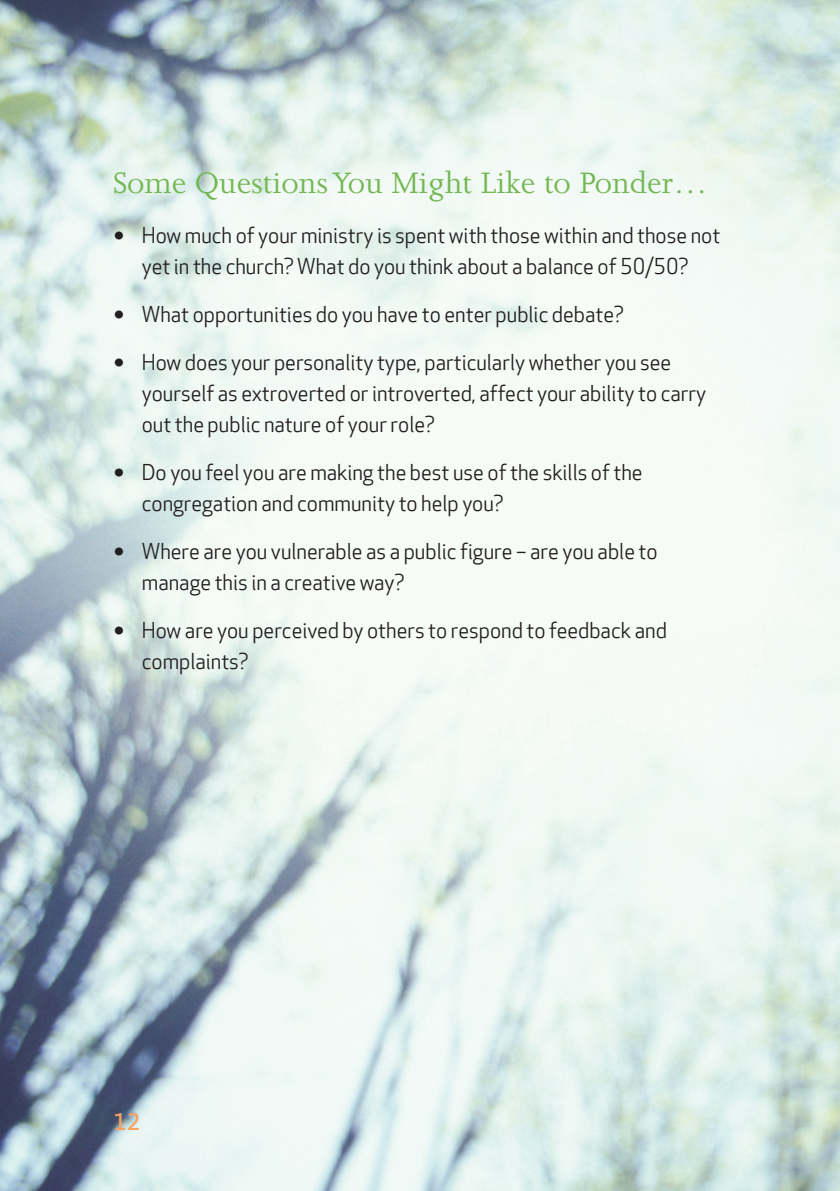
<style>
.page{position:relative;width:840px;height:1191px;background:#fff}
.page>*{position:absolute;margin:0;border:0;box-sizing:border-box;transform-origin:0 0}
.t1{font:34px "Joanna";color:#72b751}
.t2{font:500 22px "Apex New";color:#f8a25c}
.t3{font:21px/31px "Apex New";color:#231f20}
.s1{font-size:30px}
</style>
<div class="page">
<img style="left:0;top:0;width:839px;height:1191px">
<h1 class="t1" style="left:113px;top:170px;width:595px">Some QuestionsYou Might Like to Ponder…</h1>
<p class="t3" style="left:113px;top:222px;width:608px;text-align:center"><span class="s1">•</span> How much of your ministry is spent with those within and those not yet in the church? What do you think about a balance of 50/50?</p>
<p class="t3" style="left:113px;top:301px;width:512px"><span class="s1">•</span> What opportunities do you have to enter public debate?</p>
<p class="t3" style="left:142px;top:349px;width:565px;text-indent:-28px"><span class="s1">•</span> How does your personality type, particularly whether you see yourself as extroverted or introverted, affect your ability to carry out the public nature of your role?</p>
<p class="t3" style="left:142px;top:459px;width:502px;text-indent:-28px"><span class="s1">•</span> Do you feel you are making the best use of the skills of the congregation and community to help you?</p>
<p class="t3" style="left:142px;top:538px;width:517px;text-indent:-28px"><span class="s1">•</span> Where are you vulnerable as a public figure – are you able to manage this in a creative way?</p>
<p class="t3" style="left:142px;top:617px;width:526px;text-indent:-28px"><span class="s1">•</span> How are you perceived by others to respond to feedback and complaints?</p>
<p class="t2" style="left:113px;top:1113px;width:28px">12</p>
</div>
